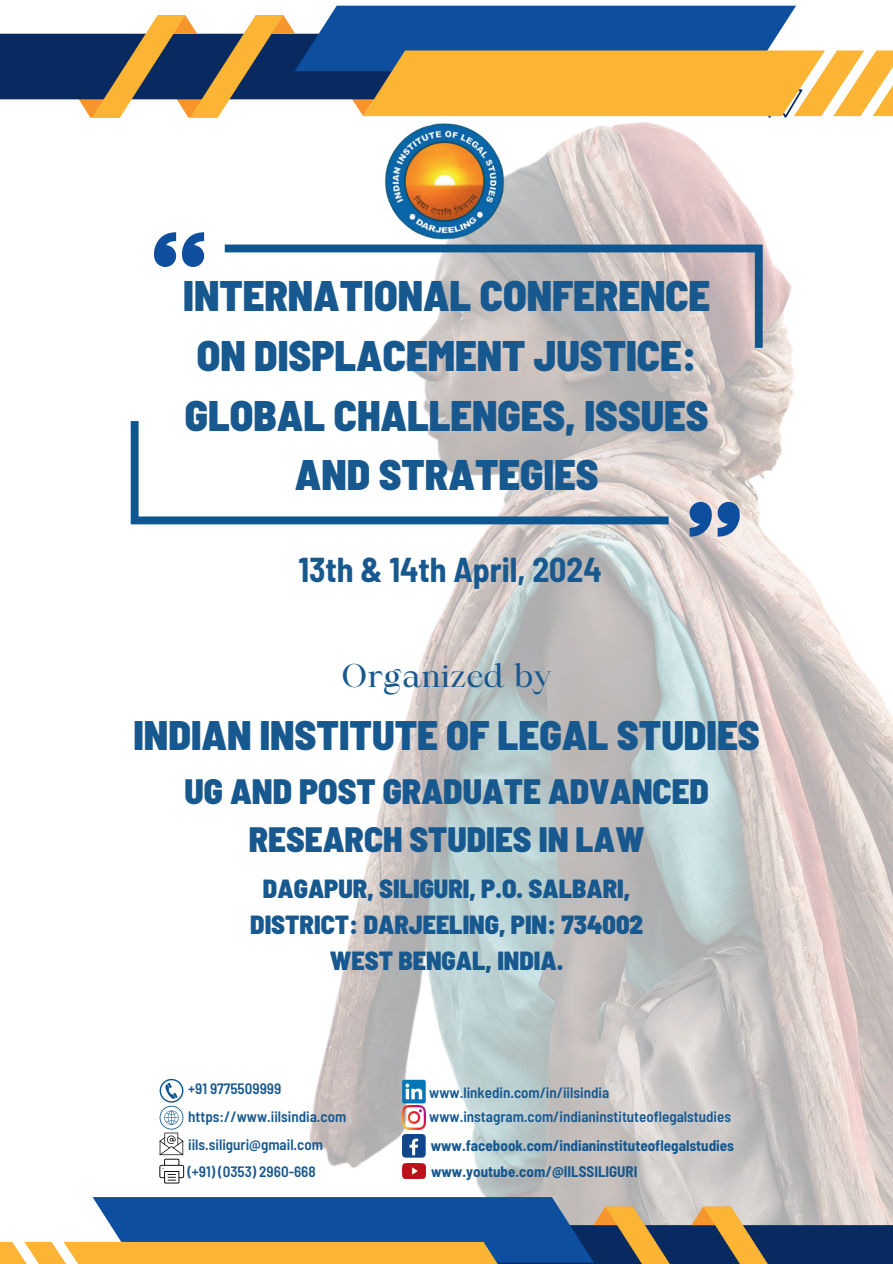
<style>
.page{position:relative;width:893px;height:1264px;background:#fff}
.page>*{position:absolute;margin:0;border:0;box-sizing:border-box;transform-origin:0 0}
.t1{font:900 semi-condensed 42.75px/59.7px "Barlow";color:#17588f;text-align:center}
.t2{font:900 semi-condensed 41.25px "Barlow";color:#17588f}
.t3{font:900 semi-condensed 35.1px/48.3px "Barlow";color:#17588f;text-align:center}
.t4{font:700 semi-condensed 33.75px "Barlow";color:#17588f}
.t5{font:31.5px "Maharlika";color:#17588f}
.t6{font:900 semi-condensed 26.25px/36px "Barlow";color:#17588f;text-align:center}
.t7{font:600 semi-condensed 15px/28.2px "Barlow";color:#17588f}
.t8{font:700 semi-condensed 15px/25.7px "Barlow";color:#17588f}
</style>
<div class="page">
<img style="left:302px;top:122px;width:590px;height:1074px">
<svg style="left:0;top:6px;width:892px;height:112px"></svg>
<svg style="left:0;top:1196px;width:892px;height:67px;background:#73818a"></svg>
<svg style="left:131px;top:421px;width:537px;height:103px"></svg>
<svg style="left:225px;top:244px;width:537px;height:104px"></svg>
<svg style="left:689px;top:502px;width:51px;height:34px;background:#5c81b3"></svg>
<svg style="left:154px;top:233px;width:50px;height:34px"></svg>
<img style="left:382px;top:115px;width:128px;height:133px">
<svg style="left:159px;top:1078px;width:25px;height:105px"></svg>
<svg style="left:402px;top:1079px;width:23px;height:24px"></svg>
<img style="left:402px;top:1105px;width:23px;height:24px">
<div style="left:402px;top:1133px;width:23px;height:24px;background:#10468b;border-radius:4px"></div>
<svg style="left:409px;top:1138px;width:9px;height:17px"></svg>
<img style="left:402px;top:1163px;width:23px;height:15px">
<h1 class="t1" style="left:183px;top:264px;width:528px">INTERNATIONAL CONFERENCE<br>ON DISPLACEMENT JUSTICE:<br>GLOBAL CHALLENGES, ISSUES<br>AND STRATEGIES</h1>
<h3 class="t4" style="left:298px;top:545px;width:305px">13th &amp; 14th April, 2024</h3>
<h3 class="t5" style="left:341px;top:655px;width:212px">Organized by</h3>
<h2 class="t2" style="left:133px;top:705px;width:628px">INDIAN INSTITUTE OF LEGAL STUDIES</h2>
<h3 class="t3" style="left:184px;top:765px;width:526px">UG AND POST GRADUATE ADVANCED<br>RESEARCH STUDIES IN LAW</h3>
<h3 class="t6" style="left:250px;top:868px;width:394px">DAGAPUR, SILIGURI, P.O. SALBARI,<br>DISTRICT: DARJEELING, PIN: 734002<br>WEST BENGAL, INDIA.</h3>
<p class="t7" style="left:188px;top:1073px;width:159px">+91 9775509999 https://www.iilsindia.com iils.siliguri@gmail.com</p>
<p class="t7" style="left:187px;top:1156px;width:130px">(+91) (0353) 2960-668</p>
<p class="t7" style="left:429px;top:1078px;width:303px;line-height:24.3px">www.linkedin.com/in/iilsindia www.instagram.com/indianinstituteoflegalstudies</p>
<p class="t8" style="left:430px;top:1131px;width:305px">www.facebook.com/indianinstituteoflegalstudies www.youtube.com/@IILSSILIGURI</p>
</div>
